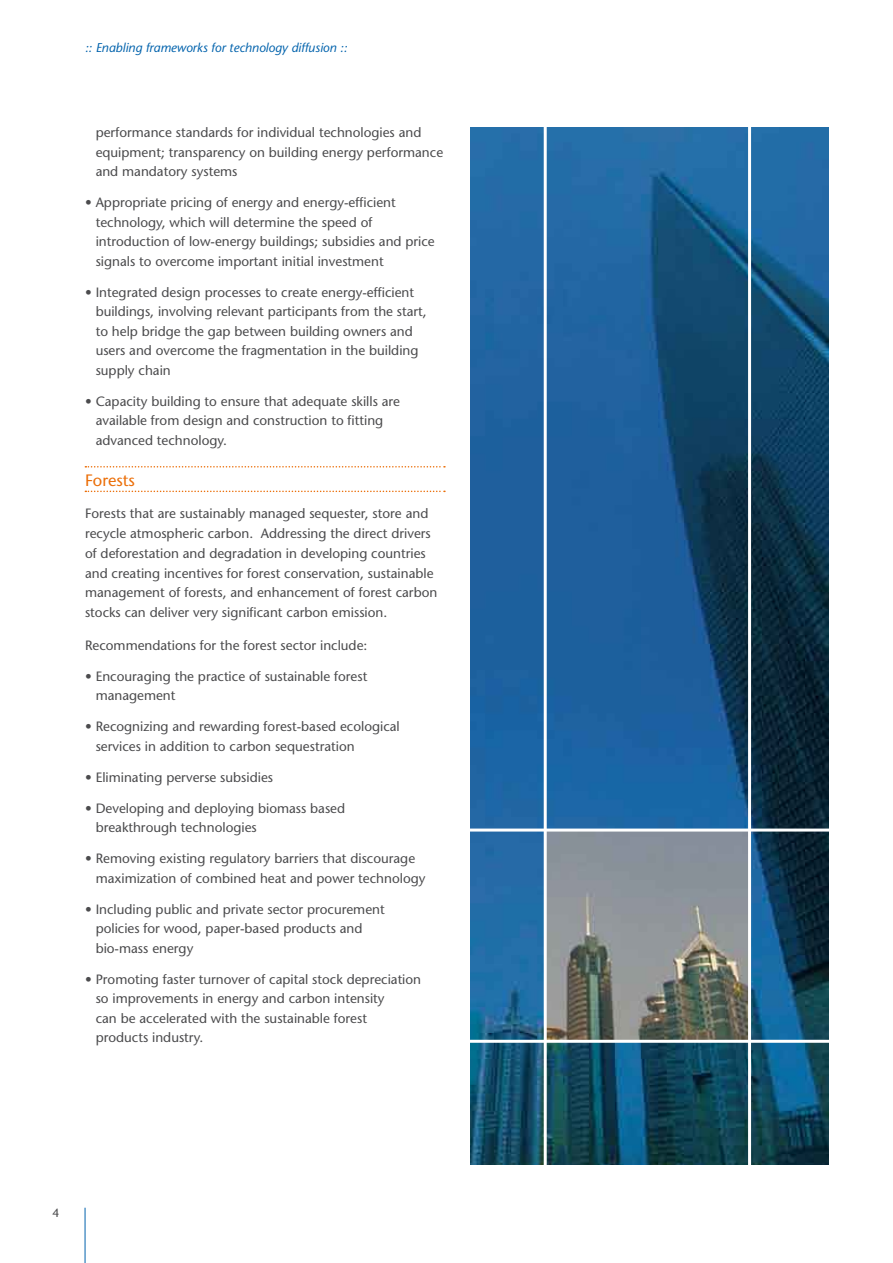
<style>
.page{position:relative;width:893px;height:1263px;background:#fff}
.page>*{position:absolute;margin:0;border:0;box-sizing:border-box;transform-origin:0 0}
.t1{font:500 16.5px "Stone Sans Std";color:#eb6e08}
.t2{font:500 13.5px/19.5px "Stone Sans Std";color:#4b4b4d}
.t3{font:italic 500 12.75px "Stone Sans Std";color:#0062ac}
.t4{font:500 12px "Stone Sans Std";color:#4b4b4d}
</style>
<div class="page">
<hr style="left:85px;top:1208px;width:1px;height:55px;background:#0062ac">
<img style="left:470px;top:127px;width:359px;height:1038px">
<svg style="left:85px;top:466px;width:360px;height:1px"></svg>
<svg style="left:85px;top:491px;width:360px;height:1px"></svg>
<img style="left:547px;top:831px;width:201px;height:209px">
<hr style="left:462px;top:828px;width:375px;height:3px;background:#fff">
<hr style="left:462px;top:1040px;width:375px;height:3px;background:#fff">
<hr style="left:748px;top:121px;width:3px;height:1050px;background:#fff">
<hr style="left:544px;top:121px;width:3px;height:1050px;background:#fff">
<p class="t3" style="left:85px;top:40px;width:264px">:: Enabling frameworks for technology diffusion ::</p>
<p class="t2" style="left:96px;top:123px;width:349px">performance standards for individual technologies and equipment; transparency on building energy performance and mandatory systems</p>
<p class="t2" style="left:96px;top:193px;width:341px;text-indent:-11px">• Appropriate pricing of energy and energy-efficient technology, which will determine the speed of introduction of low-energy buildings; subsidies and price signals to overcome important initial investment</p>
<p class="t2" style="left:96px;top:282px;width:333px;text-indent:-11px">• Integrated design processes to create energy-efficient buildings, involving relevant participants from the start, to help bridge the gap between building owners and users and overcome the fragmentation in the building supply chain</p>
<p class="t2" style="left:96px;top:391px;width:306px;text-indent:-11px">• Capacity building to ensure that adequate skills are available from design and construction to fitting advanced technology.</p>
<p class="t1" style="left:85px;top:470px;width:52px">Forests</p>
<p class="t2" style="left:85px;top:503px;width:354px">Forests that are sustainably managed sequester, store and recycle atmospheric carbon. Addressing the direct drivers of deforestation and degradation in developing countries and creating incentives for forest conservation, sustainable management of forests, and enhancement of forest carbon stocks can deliver very significant carbon emission.</p>
<p class="t2" style="left:85px;top:635px;width:284px">Recommendations for the forest sector include:</p>
<p class="t2" style="left:96px;top:666px;width:273px;text-indent:-11px">• Encouraging the practice of sustainable forest management</p>
<p class="t2" style="left:96px;top:717px;width:306px;text-indent:-11px">• Recognizing and rewarding forest-based ecological services in addition to carbon sequestration</p>
<p class="t2" style="left:85px;top:767px;width:190px">• Eliminating perverse subsidies</p>
<p class="t2" style="left:96px;top:798px;width:251px;text-indent:-11px">• Developing and deploying biomass based breakthrough technologies</p>
<p class="t2" style="left:96px;top:849px;width:331px;text-indent:-11px">• Removing existing regulatory barriers that discourage maximization of combined heat and power technology</p>
<p class="t2" style="left:96px;top:899px;width:291px;text-indent:-11px">• Including public and private sector procurement policies for wood, paper-based products and bio-mass energy</p>
<p class="t2" style="left:96px;top:969px;width:327px;text-indent:-11px">• Promoting faster turnover of capital stock depreciation so improvements in energy and carbon intensity<br>can be accelerated with the sustainable forest products industry.</p>
<p class="t4" style="left:53px;top:1205px;width:8px">4</p>
</div>
